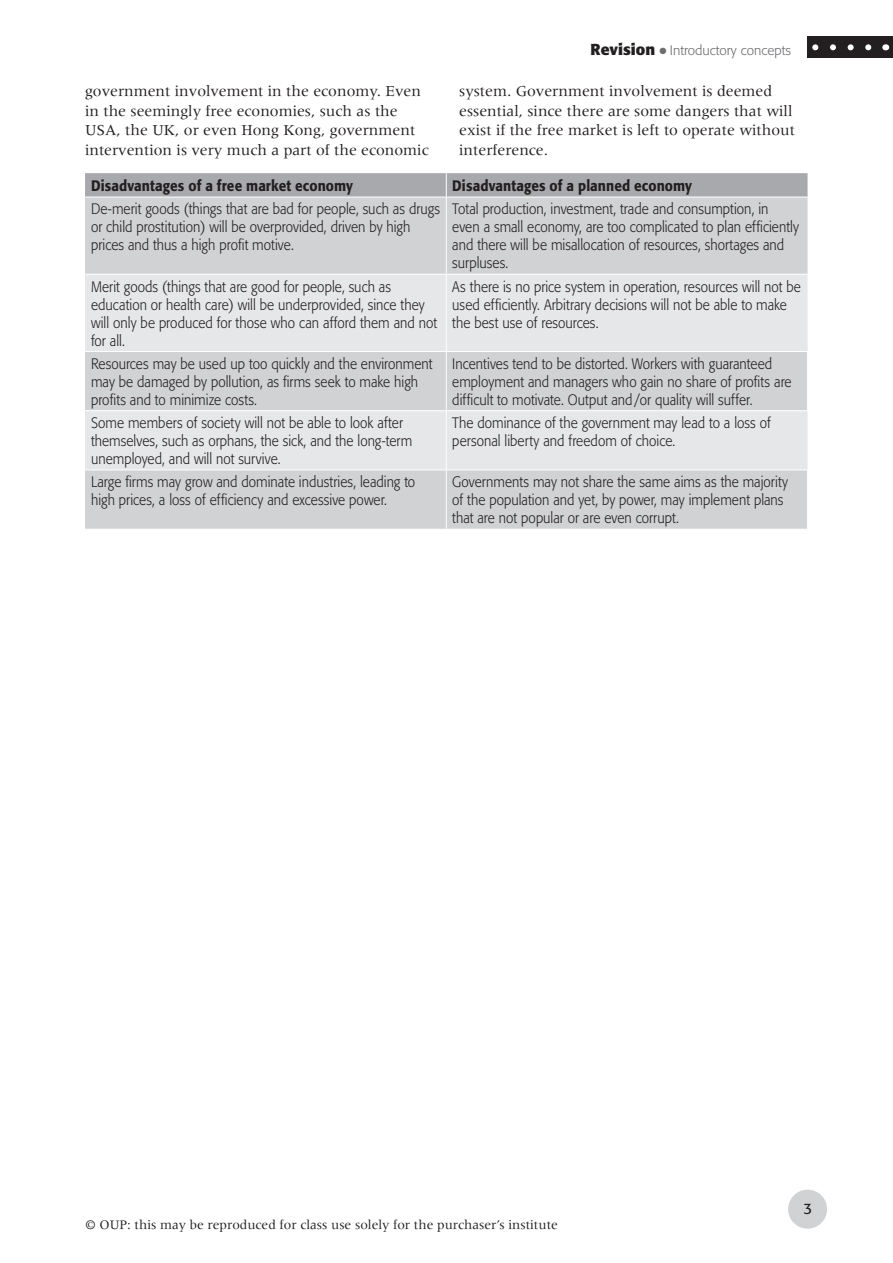
<style>
.page{position:relative;width:893px;height:1263px;background:#fff}
.page>*{position:absolute;margin:0;border:0;box-sizing:border-box;transform-origin:0 0}
.BODYTEXT{font:15.75px/19.5px "Meridien LT Std";color:#231f20}
.TABLE_TEXT{font:300 15px/18px "Formata";color:#231f20;scale:.9 1}
.TABLE_HEAD{font:500 15px "Formata";letter-spacing:.005em;color:#231f20;scale:.9 1}
.t1{font:15px "Formata";color:#231f20}
.t2{font:13.5px "Meridien LT Std";color:#231f20}
.t3{font:300 13.5px "Formata";color:#6c6d70}
.s1{font-weight:700;font-size:15.75px;color:#231f20}
</style>
<div class="page">
<div style="left:788px;top:1189px;width:39px;height:39px;background:#d1d2d4;border-radius:50%"></div>
<div style="left:808px;top:36px;width:85px;height:21px;background:#231f20"></div>
<svg style="left:815px;top:44px;width:57px;height:6px"></svg>
<div style="left:85px;top:198px;width:722px;height:331px;background:#d1d2d4"></div>
<svg style="left:85px;top:275px;width:722px;height:195px;background:#dfe0e2"></svg>
<svg style="left:85px;top:173px;width:722px;height:24px;background:#aaabaf"></svg>
<hr style="left:446px;top:197px;width:1px;height:77px;background:#fff">
<hr style="left:85px;top:274px;width:361px;height:1px;background:#fff">
<hr style="left:446px;top:274px;width:361px;height:1px;background:#fff">
<hr style="left:446px;top:275px;width:1px;height:76px;background:#fff">
<hr style="left:446px;top:411px;width:1px;height:59px;background:#fff">
<hr style="left:85px;top:351px;width:361px;height:1px;background:#fff">
<hr style="left:446px;top:351px;width:362px;height:1px;background:#fff">
<hr style="left:446px;top:352px;width:1px;height:58px;background:#fff">
<hr style="left:85px;top:410px;width:361px;height:1px;background:#fff">
<hr style="left:446px;top:410px;width:362px;height:1px;background:#fff">
<hr style="left:85px;top:470px;width:361px;height:1px;background:#fff">
<hr style="left:446px;top:470px;width:362px;height:1px;background:#fff">
<hr style="left:446px;top:470px;width:1px;height:59px;background:#fff">
<p class="t3" style="left:591px;top:42px;width:202px"><span class="s1">Revision</span> ● Introductory concepts</p>
<p class="BODYTEXT" style="left:85px;top:81px;width:345px">government involvement in the economy. Even in the seemingly free economies, such as the USA, the UK, or even Hong Kong, government intervention is very much a part of the economic</p>
<p class="BODYTEXT" style="left:459px;top:81px;width:337px">system. Government involvement is deemed essential, since there are some dangers that will exist if the free market is left to operate without interference.</p>
<p class="TABLE_HEAD" style="left:91px;top:177px;width:293px">Disadvantages of a free market economy</p>
<p class="TABLE_HEAD" style="left:452px;top:177px;width:268px">Disadvantages of a planned economy</p>
<p class="TABLE_TEXT" style="left:91px;top:200px;width:389px">De-merit goods (things that are bad for people, such as drugs or child prostitution) will be overprovided, driven by high prices and thus a high profit motive.</p>
<p class="TABLE_TEXT" style="left:452px;top:200px;width:387px">Total production, investment, trade and consumption, in even a small economy, are too complicated to plan efficiently and there will be misallocation of resources, shortages and surpluses.</p>
<p class="TABLE_TEXT" style="left:91px;top:277px;width:386px">Merit goods (things that are good for people, such as education or health care) will be underprovided, since they will only be produced for those who can afford them and not for all.</p>
<p class="TABLE_TEXT" style="left:452px;top:277px;width:389px">As there is no price system in operation, resources will not be used efficiently. Arbitrary decisions will not be able to make the best use of resources.</p>
<p class="TABLE_TEXT" style="left:91px;top:355px;width:381px">Resources may be used up too quickly and the environment may be damaged by pollution, as firms seek to make high profits and to minimize costs.</p>
<p class="TABLE_TEXT" style="left:452px;top:355px;width:379px">Incentives tend to be distorted. Workers with guaranteed employment and managers who gain no share of profits are difficult to motivate. Output and/or quality will suffer.</p>
<p class="TABLE_TEXT" style="left:91px;top:414px;width:358px">Some members of society will not be able to look after themselves, such as orphans, the sick, and the long-term unemployed, and will not survive.</p>
<p class="TABLE_TEXT" style="left:452px;top:414px;width:355px">The dominance of the government may lead to a loss of personal liberty and freedom of choice.</p>
<p class="TABLE_TEXT" style="left:91px;top:473px;width:362px">Large firms may grow and dominate industries, leading to high prices, a loss of efficiency and excessive power.</p>
<p class="TABLE_TEXT" style="left:452px;top:473px;width:375px">Governments may not share the same aims as the majority of the population and yet, by power, may implement plans that are not popular or are even corrupt.</p>
<p class="t2" style="left:85px;top:1217px;width:474px">© OUP: this may be reproduced for class use solely for the purchaser’s institute</p>
<p class="t1" style="left:803px;top:1199px;width:10px">3</p>
</div>
